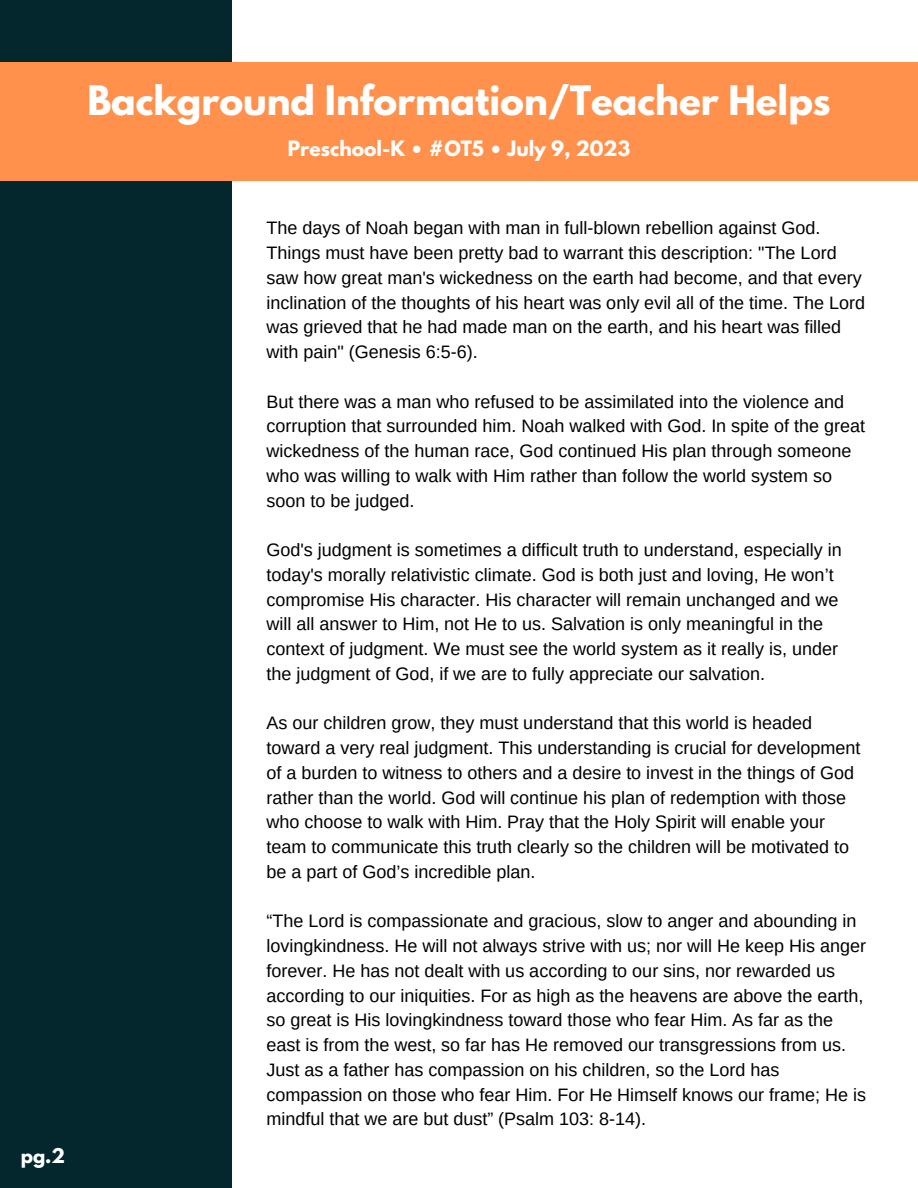
<style>
.page{position:relative;width:918px;height:1188px;background:#fff}
.page>*{position:absolute;margin:0;border:0;box-sizing:border-box;transform-origin:0 0}
.t1{font:700 36px "League Spartan";color:#fff}
.t2{font:700 18.75px "League Spartan";color:#fff}
.t3{font:18px/24.8px "Arimo";color:#000}
.t4{font:700 18px "League Spartan";color:#fff}
</style>
<div class="page">
<div style="left:0;top:0;width:231px;height:1188px;background:#03272d"></div>
<div style="left:0;top:62px;width:918px;height:118px;background:#ff914d"></div>
<p class="t4" style="left:21px;top:1146px;width:46px">pg.2</p>
<p class="t1" style="left:87px;top:83px;width:745px">Background Information/Teacher Helps</p>
<p class="t2" style="left:288px;top:139px;width:344px">Preschool-K • #OT5 • July 9, 2023</p>
<p class="t3" style="left:266px;top:216px;width:600px">The days of Noah began with man in full-blown rebellion against God.<br>Things must have been pretty bad to warrant this description: "The Lord saw how great man's wickedness on the earth had become, and that every inclination of the thoughts of his heart was only evil all of the time. The Lord was grieved that he had made man on the earth, and his heart was filled with pain" (Genesis 6:5-6).</p>
<p class="t3" style="left:266px;top:389px;width:600px">But there was a man who refused to be assimilated into the violence and corruption that surrounded him. Noah walked with God. In spite of the great wickedness of the human race, God continued His plan through someone who was willing to walk with Him rather than follow the world system so soon to be judged.</p>
<p class="t3" style="left:266px;top:538px;width:577px">God's judgment is sometimes a difficult truth to understand, especially in today's morally relativistic climate. God is both just and loving, He won’t compromise His character. His character will remain unchanged and we will all answer to Him, not He to us. Salvation is only meaningful in the context of judgment. We must see the world system as it really is, under the judgment of God, if we are to fully appreciate our salvation.</p>
<p class="t3" style="left:266px;top:711px;width:595px">As our children grow, they must understand that this world is headed toward a very real judgment. This understanding is crucial for development of a burden to witness to others and a desire to invest in the things of God rather than the world. God will continue his plan of redemption with those who choose to walk with Him. Pray that the Holy Spirit will enable your team to communicate this truth clearly so the children will be motivated to be a part of God’s incredible plan.</p>
<p class="t3" style="left:266px;top:909px;width:601px">“The Lord is compassionate and gracious, slow to anger and abounding in lovingkindness. He will not always strive with us; nor will He keep His anger forever. He has not dealt with us according to our sins, nor rewarded us according to our iniquities. For as high as the heavens are above the earth, so great is His lovingkindness toward those who fear Him. As far as the east is from the west, so far has He removed our transgressions from us.<br>Just as a father has compassion on his children, so the Lord has compassion on those who fear Him. For He Himself knows our frame; He is mindful that we are but dust” (Psalm 103: 8-14).</p>
</div>
